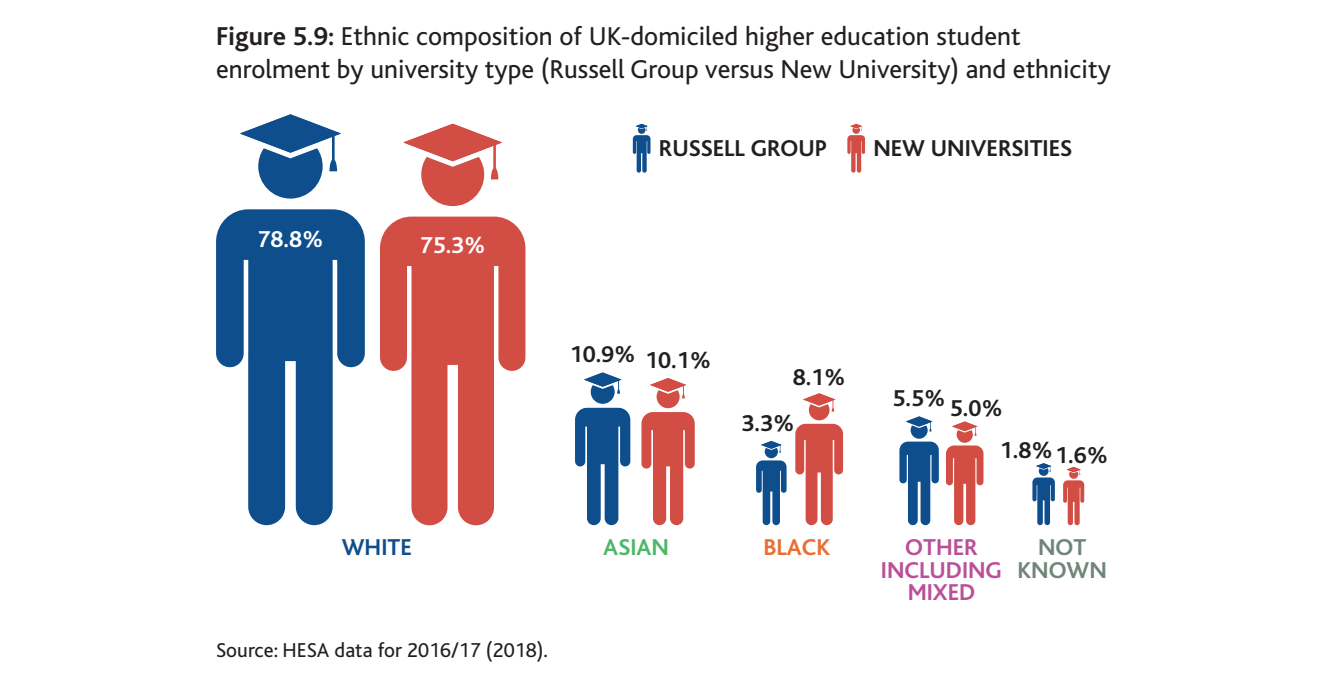
<style>
.page{position:relative;width:1327px;height:681px;background:#fff}
.page>*{position:absolute;margin:0;border:0;box-sizing:border-box;transform-origin:0 0}
.t1{font:27px/33px "Bliss";color:#231f20}
.t2{font:700 24px "Bliss";color:#231f20}
.t3{font:700 24px/22.5px "Bliss";color:#ba4f97;text-align:center}
.t4{font:700 24px "Bliss";color:#fff}
.t5{font:700 24px/22.5px "Bliss";color:#6f8579;text-align:center}
.t6{font:700 24px "Bliss";color:#0e4e8c}
.t7{font:700 24px "Bliss";color:#e86e31}
.t8{font:700 24px "Bliss";color:#50b669}
.t9{font:21px "Bliss";color:#231f20}
.s1{font-weight:700}
</style>
<div class="page">
<svg style="left:633px;top:124px;width:17px;height:48px"></svg>
<svg style="left:216px;top:209px;width:149px;height:316px;fill:#0e4e8c"></svg>
<svg style="left:240px;top:114px;width:101px;height:84px"></svg>
<svg style="left:380px;top:216px;width:145px;height:309px;fill:#d24e45"></svg>
<svg style="left:403px;top:124px;width:99px;height:82px"></svg>
<svg style="left:756px;top:441px;width:30px;height:84px"></svg>
<svg style="left:795px;top:393px;width:48px;height:132px"></svg>
<svg style="left:575px;top:372px;width:55px;height:153px"></svg>
<svg style="left:641px;top:378px;width:54px;height:147px"></svg>
<svg style="left:899px;top:416px;width:40px;height:109px"></svg>
<svg style="left:946px;top:421px;width:37px;height:104px"></svg>
<svg style="left:1032px;top:463px;width:23px;height:62px"></svg>
<svg style="left:1063px;top:466px;width:21px;height:59px"></svg>
<svg style="left:847px;top:124px;width:18px;height:48px"></svg>
<p class="t1" style="left:216px;top:22px;width:896px"><span class="s1">Figure 5.9:</span> Ethnic composition of UK- domiciled higher education student enrolment by university type (Russell Group versus New University) and ethnicity</p>
<p class="t4" style="left:257px;top:229px;width:68px">78.8%</p>
<p class="t4" style="left:420px;top:235px;width:68px">75.3%</p>
<p class="t2" style="left:659px;top:138px;width:170px">RUSSELL GROUP</p>
<p class="t2" style="left:873px;top:138px;width:200px">NEW UNIVERSITIES</p>
<p class="t2" style="left:570px;top:348px;width:143px">10.9% 10.1%</p>
<p class="t2" style="left:792px;top:367px;width:55px">8.1%</p>
<p class="t2" style="left:741px;top:413px;width:55px">3.3%</p>
<p class="t6" style="left:342px;top:538px;width:71px">WHITE</p>
<p class="t9" style="left:216px;top:641px;width:333px">Source: HESA data for 2016/ 17 ( 2018 ).</p>
<p class="t8" style="left:603px;top:538px;width:67px">ASIAN</p>
<p class="t7" style="left:763px;top:538px;width:68px">BLACK</p>
<p class="t2" style="left:892px;top:394px;width:112px">5.5% 5.0%</p>
<p class="t2" style="left:1000px;top:443px;width:110px">1.8%1.6%</p>
<p class="t3" style="left:881px;top:538px;width:122px">OTHER<br>INCLUDING<br>MIXED</p>
<p class="t5" style="left:1017px;top:538px;width:91px">NOT<br>KNOWN</p>
</div>
